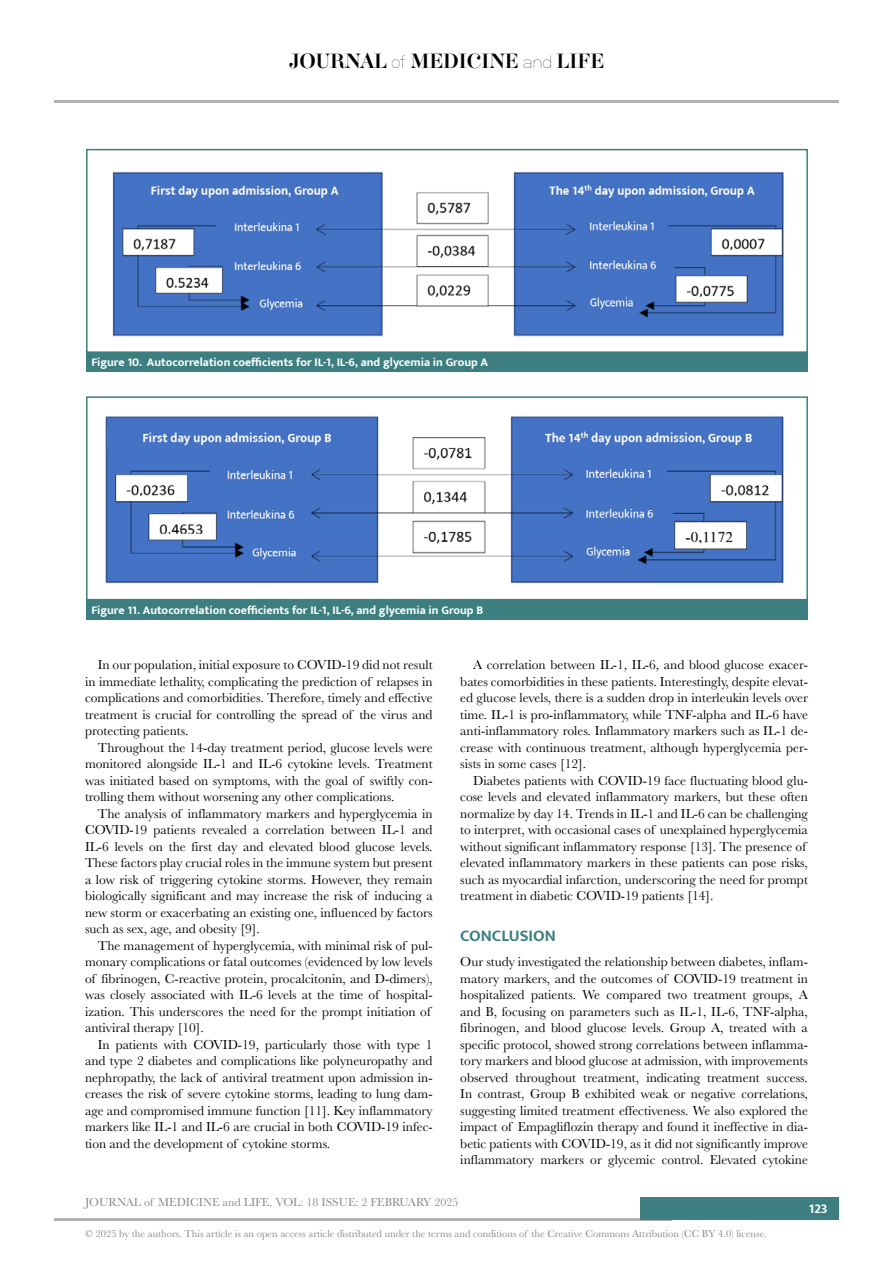
<style>
.page{position:relative;width:893px;height:1263px;background:#fff}
.page>*{position:absolute;margin:0;border:0;box-sizing:border-box;transform-origin:0 0}
.t1{font:18px "Aker Brygge Display";color:#000}
.t2{font:700 16.5px "Mukta";color:#3d7f80}
.t3{font:13.5px/16.5px "Baskerville";color:#000;text-align:justify}
.t4{font:700 13.5px "Mukta";color:#fff}
.t5{font:700 12px "Mukta";color:#fff}
.t6{font:12px "Baskerville";color:#878787}
.t7{font:10.5px "Baskerville";color:#878787}
.s1{font-family:"Neubau Grotesk Lei"}
</style>
<div class="page">
<hr style="left:54px;top:100px;width:785px;height:2px;background:#b3b2b2">
<hr style="left:54px;top:1218px;width:618px;height:2px;background:#b3b2b2">
<div style="left:641px;top:1198px;width:198px;height:22px;background:#3d7f80"></div>
<div style="left:86px;top:600px;width:722px;height:20px;background:#3d7f80"></div>
<img style="left:105px;top:416px;width:679px;height:168px">
<div style="left:86px;top:396px;width:722px;height:204px;border:2px solid #3d7f80"></div>
<div style="left:86px;top:353px;width:722px;height:19px;background:#3d7f80"></div>
<img style="left:112px;top:171px;width:672px;height:166px">
<div style="left:86px;top:149px;width:722px;height:204px;border:2px solid #3d7f80"></div>
<h1 class="t1" style="left:289px;top:49px;width:317px">JOURNAL <span class="s1">of</span> MEDICINE <span class="s1">and</span> LIFE</h1>
<p class="t5" style="left:91px;top:355px;width:398px">Figure 10. Autocorrelation coefficients for IL-1, IL-6, and glycemia in Group A</p>
<p class="t5" style="left:91px;top:602px;width:393px">Figure 11. Autocorrelation coefficients for IL-1, IL-6, and glycemia in Group B</p>
<p class="t3" style="left:85px;top:657px;width:349px;text-indent:13px">In our population, initial exposure to COVID-19 did not result in immediate lethality, complicating the prediction of relapses in complications and comorbidities. Therefore, timely and effective treatment is crucial for controlling the spread of the virus and protecting patients.</p>
<p class="t3" style="left:85px;top:739px;width:349px;text-indent:13px">Throughout the 14-day treatment period, glucose levels were monitored alongside IL-1 and IL-6 cytokine levels. Treatment was initiated based on symptoms, with the goal of swiftly con&shy;trolling them without worsening any other complications.</p>
<p class="t3" style="left:85px;top:805px;width:349px;text-indent:13px">The analysis of inflammatory markers and hyperglycemia in COVID-19 patients revealed a correlation between IL-1 and IL-6 levels on the first day and elevated blood glucose levels.<br>These factors play crucial roles in the immune system but present a low risk of triggering cytokine storms. However, they remain biologically significant and may increase the risk of inducing a new storm or exacerbating an existing one, influenced by factors such as sex, age, and obesity [9].</p>
<p class="t3" style="left:85px;top:937px;width:349px;text-align:left;text-indent:13px">The management of hyperglycemia, with minimal risk of pul&shy;monary complications or fatal outcomes (evidenced by low levels of fibrinogen, C-reactive protein, procalcitonin, and D-dimers), was closely associated with IL-6 levels at the time of hospital&shy;ization. This underscores the need for the prompt initiation of antiviral therapy [10].</p>
<p class="t3" style="left:85px;top:1036px;width:349px;text-indent:13px">In patients with COVID-19, particularly those with type 1 and type 2 diabetes and complications like polyneuropathy and nephropathy, the lack of antiviral treatment upon admission in&shy;creases the risk of severe cytokine storms, leading to lung dam&shy;age and compromised immune function [11]. Key inflammatory markers like IL-1 and IL-6 are crucial in both COVID-19 infec&shy;tion and the development of cytokine storms.</p>
<p class="t3" style="left:460px;top:657px;width:349px;text-indent:13px">A correlation between IL-1, IL-6, and blood glucose exacer&shy;bates comorbidities in these patients. Interestingly, despite elevat&shy;ed glucose levels, there is a sudden drop in interleukin levels over time. IL-1 is pro-inflammatory, while TNF-alpha and IL-6 have anti-inflammatory roles. Inflammatory markers such as IL-1 de&shy;crease with continuous treatment, although hyperglycemia per&shy;sists in some cases [12].</p>
<p class="t3" style="left:460px;top:772px;width:349px;text-align:left;text-indent:13px">Diabetes patients with COVID-19 face fluctuating blood glu&shy;cose levels and elevated inflammatory markers, but these often normalize by day 14. Trends in IL-1 and IL-6 can be challenging to interpret, with occasional cases of unexplained hyperglycemia without significant inflammatory response [13]. The presence of elevated inflammatory markers in these patients can pose risks, such as myocardial infarction, underscoring the need for prompt treatment in diabetic COVID-19 patients [14].</p>
<p class="t2" style="left:460px;top:926px;width:97px">CONCLUSION</p>
<p class="t3" style="left:460px;top:954px;width:349px">Our study investigated the relationship between diabetes, inflam&shy;matory markers, and the outcomes of COVID-19 treatment in hospitalized patients. We compared two treatment groups, A and B, focusing on parameters such as IL-1, IL-6, TNF-alpha, fibrinogen, and blood glucose levels. Group A, treated with a specific protocol, showed strong correlations between inflamma&shy;tory markers and blood glucose at admission, with improvements observed throughout treatment, indicating treatment success.<br>In contrast, Group B exhibited weak or negative correlations, suggesting limited treatment effectiveness. We also explored the impact of Empagliflozin therapy and found it ineffective in dia&shy;betic patients with COVID-19, as it did not significantly improve inflammatory markers or glycemic control. Elevated cytokine</p>
<p class="t6" style="left:85px;top:1195px;width:375px">JOURNAL of MEDICINE and LIFE. VOL: 18 ISSUE: 2 FEBRUARY 2025</p>
<p class="t7" style="left:85px;top:1226px;width:683px">© 2025 by the authors. This article is an open access article distributed under the terms and conditions of the Creative Commons Attribution (CC BY 4.0) license.</p>
<p class="t4" style="left:809px;top:1200px;width:21px">123</p>
</div>
